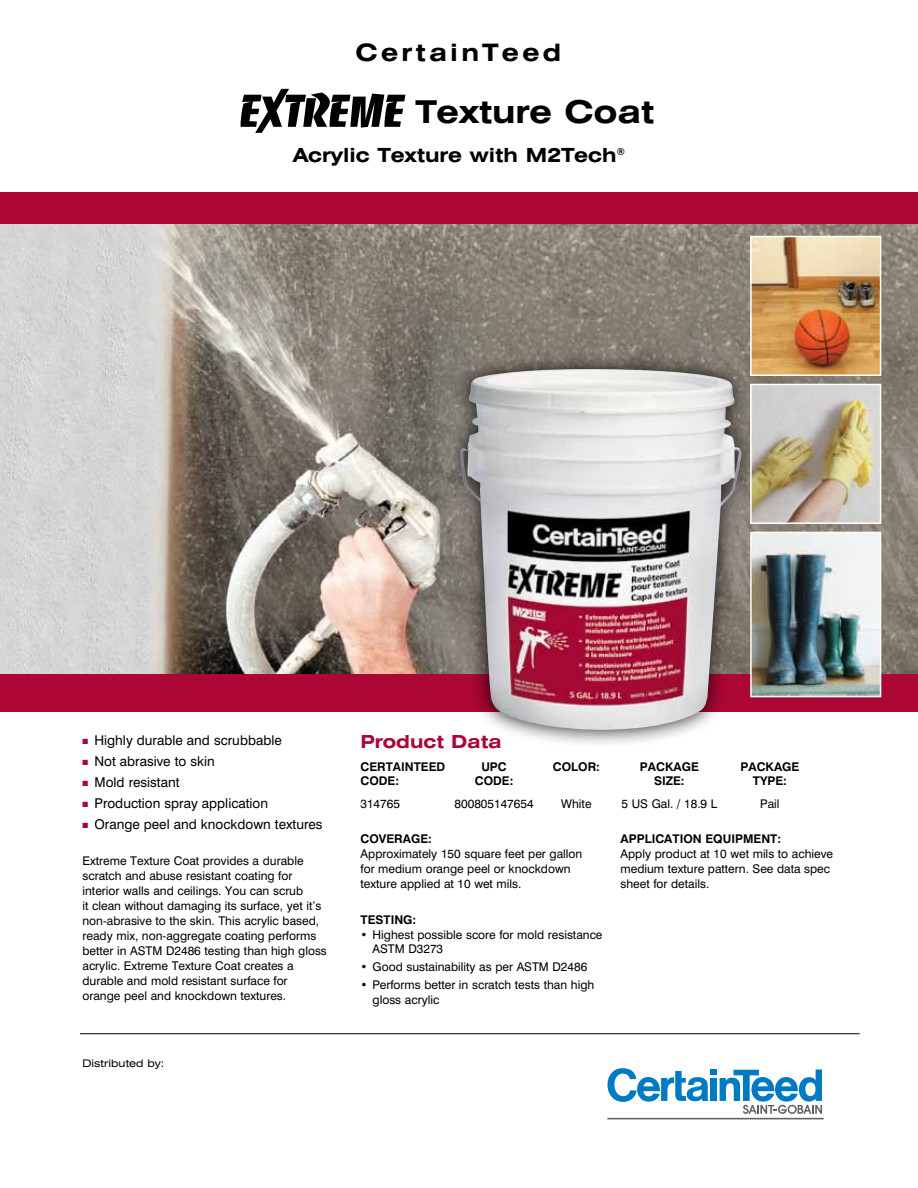
<style>
.page{position:relative;width:918px;height:1188px;background:#fff}
.page>*{position:absolute;margin:0;border:0;box-sizing:border-box;transform-origin:0 0}
.t1{font:700 expanded 31.5px "Swiss 721 BT";color:#000}
.t2{font:700 expanded 24px "Swiss 721 BT";letter-spacing:.14em;color:#000}
.t3{font:700 expanded 19.5px "Swiss 721 BT";color:#000}
.t4{font:700 expanded 18px "Swiss 721 BT";color:#ab0635}
.t5{font:13.5px "Swiss 721 BT";color:#000}
.t6{font:12px/15px "Swiss 721 BT";color:#000}
.t7{font:700 12px "Swiss 721 BT";color:#000}
.t8{font:expanded 10.5px "Swiss 721 BT";color:#000}
.s1{color:#ab0635}
</style>
<div class="page">
<img style="left:0;top:224px;width:826px;height:451px">
<img style="left:826px;top:224px;width:92px;height:451px">
<div style="left:0;top:192px;width:918px;height:32px;background:#ab0635"></div>
<div style="left:0;top:675px;width:918px;height:37px;background:#ab0635"></div>
<div style="left:442px;top:351px;width:317px;height:397px;background:#000;opacity:.86"></div>
<img style="left:459px;top:369px;width:283px;height:362px">
<svg style="left:241px;top:89px;width:164px;height:44px"></svg>
<svg style="left:607px;top:1068px;width:215px;height:46px"></svg>
<hr style="left:607px;top:1118px;width:217px;height:1px;background:#5f6062">
<hr style="left:80px;top:1033px;width:780px;height:1px;background:#000">
<img style="left:753px;top:239px;width:125px;height:134px">
<div style="left:750px;top:236px;width:131px;height:140px;border:2px solid #fff"></div>
<img style="left:753px;top:387px;width:125px;height:134px">
<div style="left:750px;top:384px;width:131px;height:140px;border:2px solid #fff"></div>
<img style="left:753px;top:535px;width:125px;height:159px">
<div style="left:750px;top:532px;width:131px;height:165px;border:2px solid #fff"></div>
<h2 class="t2" style="left:355px;top:38px;width:207px">CertainTeed</h2>
<h1 class="t1" style="left:416px;top:92px;width:240px">Texture Coat</h1>
<h3 class="t3" style="left:293px;top:143px;width:333px">Acrylic Texture with M2Tech<sup>®</sup></h3>
<p class="t5" style="left:82px;top:732px;width:201px"><span class="s1">■</span> Highly durable and scrubbable</p>
<p class="t5" style="left:82px;top:753px;width:134px"><span class="s1">■</span> Not abrasive to skin</p>
<p class="t5" style="left:82px;top:774px;width:99px"><span class="s1">■</span> Mold resistant</p>
<p class="t5" style="left:82px;top:795px;width:187px"><span class="s1">■</span> Production spray application</p>
<p class="t5" style="left:82px;top:816px;width:242px"><span class="s1">■</span> Orange peel and knockdown textures</p>
<p class="t6" style="left:82px;top:854px;width:246px">Extreme Texture Coat provides a durable scratch and abuse resistant coating for interior walls and ceilings. You can scrub<br>it clean without damaging its surface, yet it’s non-abrasive to the skin. This acrylic based, ready mix, non-aggregate coating performs better in ASTM D2486 testing than high gloss acrylic. Extreme Texture Coat creates a durable and mold resistant surface for orange peel and knockdown textures.</p>
<p class="t8" style="left:82px;top:1057px;width:83px">Distributed by:</p>
<h3 class="t4" style="left:360px;top:731px;width:143px">Product Data</h3>
<p class="t7" style="left:360px;top:760px;width:86px">CERTAINTEED</p>
<p class="t7" style="left:481px;top:760px;width:27px">UPC</p>
<p class="t7" style="left:553px;top:760px;width:49px">COLOR:</p>
<p class="t7" style="left:640px;top:760px;width:59px">PACKAGE</p>
<p class="t7" style="left:740px;top:760px;width:59px">PACKAGE</p>
<p class="t7" style="left:360px;top:773px;width:40px">CODE:</p>
<p class="t7" style="left:475px;top:773px;width:40px">CODE:</p>
<p class="t7" style="left:654px;top:773px;width:70px">SIZE: T</p>
<p class="t7" style="left:760px;top:773px;width:28px">YPE:</p>
<p class="t6" style="left:360px;top:797px;width:41px">314765</p>
<p class="t6" style="left:455px;top:797px;width:81px">800805147654</p>
<p class="t6" style="left:561px;top:797px;width:32px">White</p>
<p class="t6" style="left:622px;top:797px;width:97px">5 US Gal. / 18.9 L</p>
<p class="t6" style="left:760px;top:797px;width:21px">Pail</p>
<p class="t7" style="left:361px;top:832px;width:73px">COVERAGE:</p>
<p class="t6" style="left:361px;top:846px;width:223px">Approximately 150 square feet per gallon for medium orange peel or knockdown texture applied at 10 wet mils.</p>
<p class="t7" style="left:361px;top:912px;width:31px">TESTING</p>
<p class="t7" style="left:413px;top:912px;width:5px">:</p>
<p class="t6" style="left:373px;top:927px;width:231px;text-indent:-12px">• Highest possible score for mold resistance<br>ASTM D3273</p>
<p class="t6" style="left:361px;top:959px;width:228px">• Good sustainability as per ASTM D2486</p>
<p class="t6" style="left:373px;top:977px;width:223px;text-indent:-12px">• Performs better in scratch tests than high gloss acrylic</p>
<p class="t7" style="left:621px;top:832px;width:9px">APP</p>
<p class="t7" style="left:645px;top:832px;width:138px">LICATION EQUIPMENT:</p>
<p class="t6" style="left:621px;top:847px;width:214px">Apply product at 10 wet mils to achieve medium texture pattern. See data spec sheet for details.</p>
</div>
